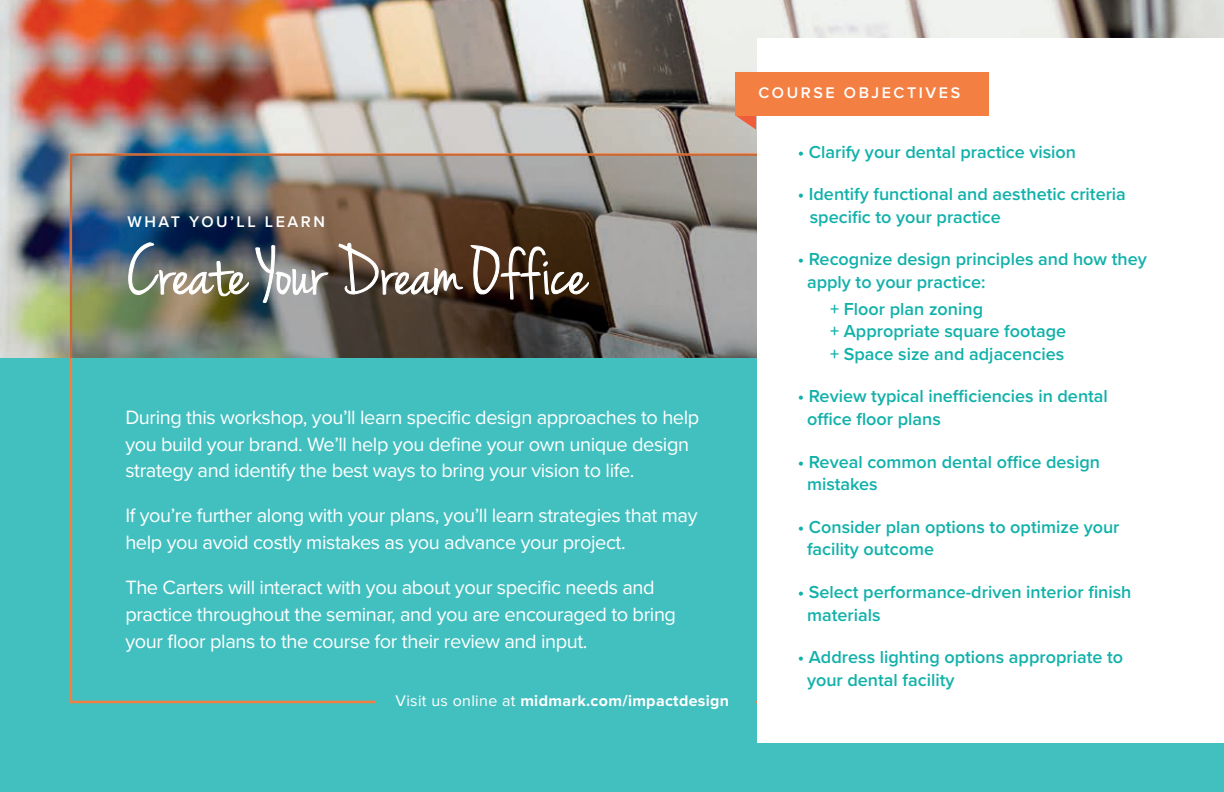
<style>
.page{position:relative;width:1224px;height:792px;background:#42c0bf}
.page>*{position:absolute;margin:0;border:0;box-sizing:border-box;transform-origin:0 0}
.t1{font:73.4px "Jenna Sue";color:#fff}
.t2{font:20px/26.6px "Proxima Nova";letter-spacing:-.02em;color:#fff}
.t3{font:600 18px/22.6px "Proxima Nova";color:#11b1aa}
.t4{font:700 16px "Proxima Nova";letter-spacing:.02em;color:#fff}
.t5{font:600 16px "Proxima Nova";letter-spacing:.16em;color:#fff}
.s1{font-weight:400}
</style>
<div class="page">
<img style="left:0;top:0;width:1224px;height:358px">
<img style="left:71px;top:155px;width:686px;height:203px">
<img style="left:129px;top:242px;width:120px;height:54px">
<svg style="left:255px;top:245px;width:73px;height:61px;background:#848381"></svg>
<svg style="left:338px;top:243px;width:125px;height:52px;background:#766252"></svg>
<svg style="left:471px;top:245px;width:118px;height:55px;background:#533d2c"></svg>
<div style="left:757px;top:39px;width:467px;height:704px;background:#fff"></div>
<svg style="left:735px;top:116px;width:21px;height:14px"></svg>
<div style="left:735px;top:72px;width:254px;height:44px;background:#f47f42"></div>
<p class="t5" style="left:127px;top:210px;width:199px">WHAT YOU’LL LEARN</p>
<p class="t1" style="left:127px;top:230px;width:461px">Create Your Dream Office</p>
<p class="t2" style="left:125px;top:403px;width:576px">During this workshop, you’ll learn specific design approaches to help you build your brand. We’ll help you define your own unique design strategy and identify the best ways to bring your vision to life.</p>
<p class="t2" style="left:125px;top:502px;width:574px">If you’re further along with your plans, you’ll learn strategies that may help you avoid costly mistakes as you advance your project.</p>
<p class="t2" style="left:125px;top:573px;width:552px">The Carters will interact with you about your specific needs and practice throughout the seminar, and you are encouraged to bring your floor plans to the course for their review and input.</p>
<p class="t4" style="left:396px;top:688px;width:335px"><span class="s1">Visit us online at</span> midmark.com/impactdesign</p>
<p class="t5" style="left:758px;top:80px;width:203px">COURSE OBJECTIVES</p>
<p class="t3" style="left:798px;top:140px;width:280px">• Clarify your dental practice vision</p>
<p class="t3" style="left:810px;top:182px;width:318px;text-indent:-12px">• Identify functional and aesthetic criteria specific to your practice</p>
<p class="t3" style="left:798px;top:248px;width:351px">• Recognize design principles and how they</p>
<p class="t3" style="left:807px;top:270px;width:180px">apply to your practice:</p>
<p class="t3" style="left:830px;top:297px;width:154px">+ Floor plan zoning</p>
<p class="t3" style="left:830px;top:319px;width:237px">+ Appropriate square footage</p>
<p class="t3" style="left:830px;top:342px;width:236px">+ Space size and adjacencies</p>
<p class="t3" style="left:798px;top:385px;width:312px">• Review typical inefficiencies in dental</p>
<p class="t3" style="left:807px;top:407px;width:135px">office floor plans</p>
<p class="t3" style="left:798px;top:450px;width:304px">• Reveal common dental office design</p>
<p class="t3" style="left:807px;top:472px;width:72px">mistakes</p>
<p class="t3" style="left:798px;top:515px;width:323px">• Consider plan options to optimize your</p>
<p class="t3" style="left:807px;top:538px;width:129px">facility outcome</p>
<p class="t3" style="left:798px;top:580px;width:335px">• Select performance-driven interior finish</p>
<p class="t3" style="left:807px;top:603px;width:75px">materials</p>
<p class="t3" style="left:798px;top:646px;width:327px">• Address lighting options appropriate to</p>
<p class="t3" style="left:807px;top:668px;width:149px">your dental facility</p>
</div>
